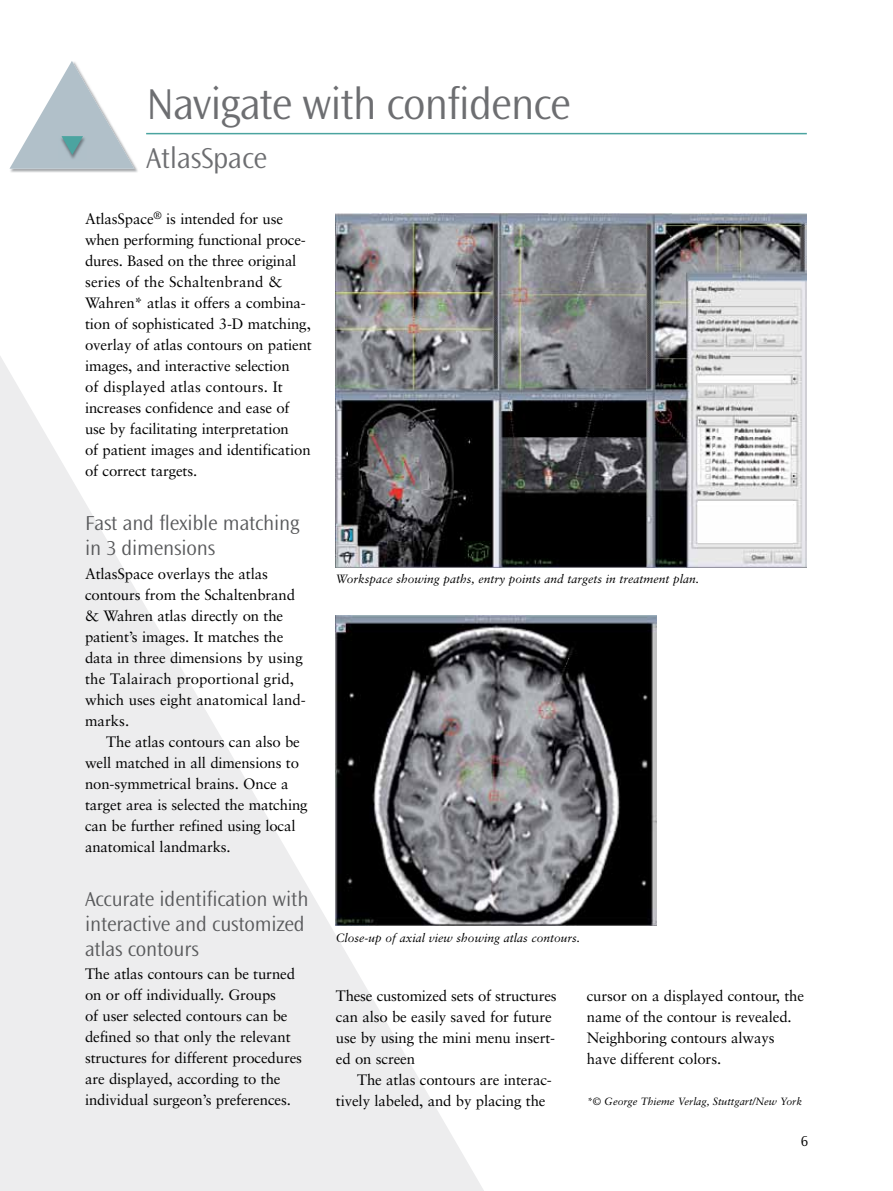
<style>
.page{position:relative;width:893px;height:1191px;background:#fff}
.page>*{position:absolute;margin:0;border:0;box-sizing:border-box;transform-origin:0 0}
.t1{font:300 45px "Ocean Sans";letter-spacing:-.025em;color:#6d6e71}
.t2{font:300 30px "Ocean Sans";letter-spacing:-.01em;color:#6d6e71}
.t3{font:300 21px/25.2px "Ocean Sans";letter-spacing:-.01em;color:#58595b}
.t4{font:15px/21px "Sabon";letter-spacing:-.01em;color:#000}
.t5{font:300 15px "Ocean Sans";color:#000}
.t6{font:italic 12px "Sabon";color:#000}
.t7{font:italic 10.5px "Sabon";color:#000}
</style>
<div class="page">
<svg style="left:0;top:355px;width:484px;height:836px;fill:#ededee"></svg>
<img style="left:336px;top:214px;width:471px;height:354px">
<img style="left:336px;top:615px;width:320px;height:311px">
<img style="left:10px;top:164px;width:128px;height:9px">
<svg style="left:9px;top:61px;width:125px;height:108px"></svg>
<hr style="left:146px;top:133px;width:661px;height:1px;background:#4ba4a0">
<h1 class="t1" style="left:146px;top:79px;width:426px">Navigate with confidence</h1>
<h2 class="t2" style="left:146px;top:142px;width:123px">AtlasSpace</h2>
<p class="t4" style="left:85px;top:208px;width:228px">AtlasSpace<sup>®</sup> is intended for use when performing functional proce&shy;dures. Based on the three original series of the Schaltenbrand &amp; Wahren* atlas it offers a combina&shy;tion of sophisticated 3-D matching, overlay of atlas contours on patient images, and interactive selection<br>of displayed atlas contours. It increases confidence and ease of use by facilitating interpretation<br>of patient images and identification of correct targets.</p>
<h3 class="t3" style="left:85px;top:511px;width:216px">Fast and flexible matching in 3 dimensions</h3>
<p class="t4" style="left:85px;top:563px;width:222px">AtlasSpace overlays the atlas contours from the Schaltenbrand &amp; Wahren atlas directly on the patient’s images. It matches the data in three dimensions by using the Talairach proportional grid, which uses eight anatomical land&shy;marks.</p>
<p class="t4" style="left:85px;top:731px;width:224px;text-indent:21px">The atlas contours can also be well matched in all dimensions to non-symmetrical brains. Once a target area is selected the matching can be further refined using local anatomical landmarks.</p>
<h3 class="t3" style="left:85px;top:886px;width:225px">Accurate identification with interactive and customized atlas contours</h3>
<p class="t4" style="left:85px;top:963px;width:219px">The atlas contours can be turned on or off individually. Groups<br>of user selected contours can be defined so that only the relevant structures for different procedures are displayed, according to the individual surgeon’s preferences.</p>
<p class="t6" style="left:336px;top:572px;width:365px">Workspace showing paths, entry points and targets in treatment plan.</p>
<p class="t6" style="left:336px;top:930px;width:246px">Close-up of axial view showing atlas contours.</p>
<p class="t4" style="left:336px;top:984px;width:222px">These customized sets of structures can also be easily saved for future use by using the mini menu insert&shy;ed on screen</p>
<p class="t4" style="left:336px;top:1068px;width:217px;text-indent:21px">The atlas contours are interac&shy;tively labeled, and by placing the</p>
<p class="t4" style="left:587px;top:984px;width:219px">cursor on a displayed contour, the name of the contour is revealed.<br>Neighboring contours always have different colors.</p>
<p class="t7" style="left:587px;top:1094px;width:217px">*© George Thieme Verlag, Stuttgart/New York</p>
<p class="t5" style="left:801px;top:1132px;width:9px">6</p>
</div>
